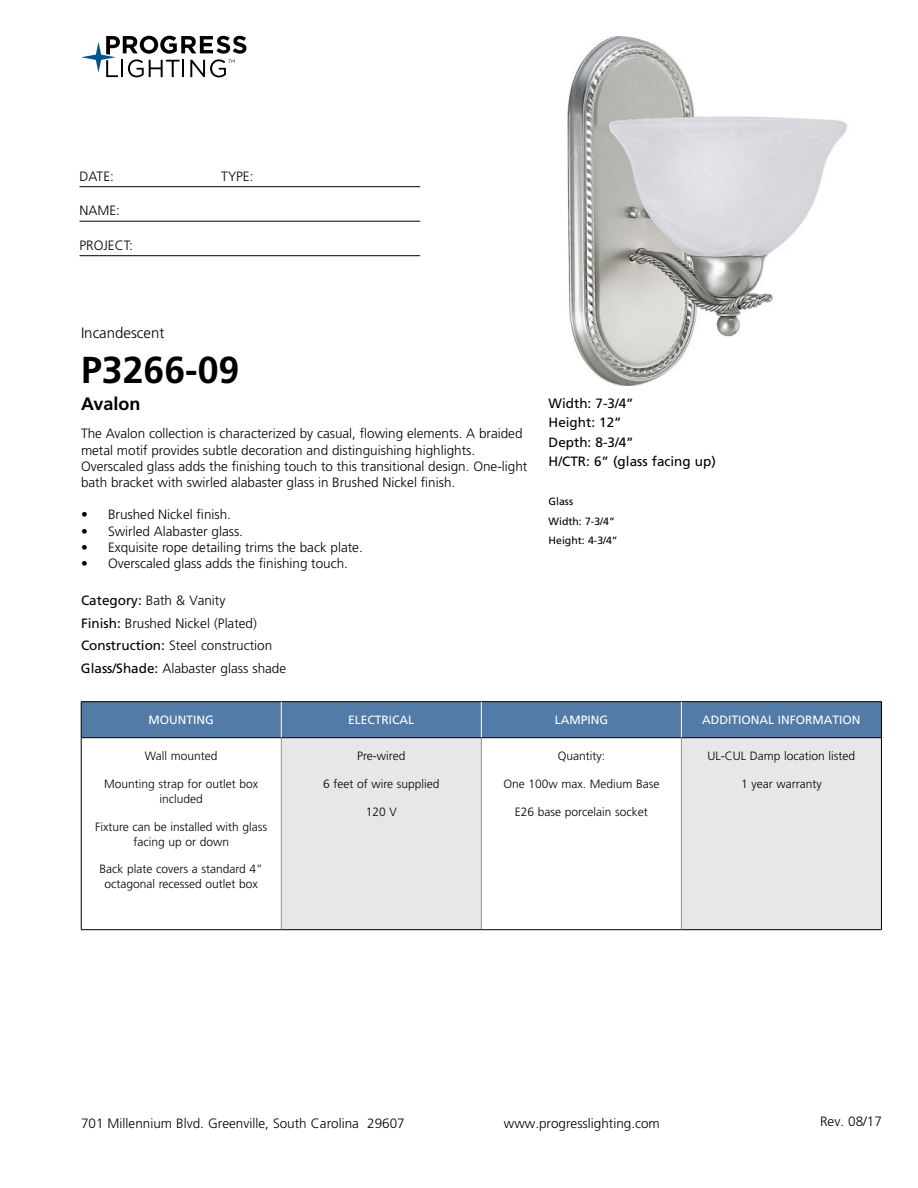
<style>
.page{position:relative;width:918px;height:1188px;background:#fff}
.page>*{position:absolute;margin:0;border:0;box-sizing:border-box;transform-origin:0 0}
.t1{font:700 37.5px "Frutiger LT Std";color:#000}
.t2{font:700 18px "Frutiger LT Std";color:#000}
.t3{font:300 15px "Frutiger LT Std";color:#000}
.t4{font:300 13.5px/16.2px "Frutiger LT Std";color:#000}
.t5{font:13.5px/19.5px "Frutiger LT Std";color:#000}
.t6{font:300 12px/15px "Frutiger LT Std";color:#000;text-align:center}
.t7{font:12px "Frutiger LT Std";color:#fff}
.t8{font:10.5px/19.5px "Frutiger LT Std";color:#000}
.s1{font-weight:400}
</style>
<div class="page">
<svg style="left:81px;top:36px;width:165px;height:41px"></svg>
<hr style="left:80px;top:186px;width:340px;height:1px;background:#000">
<hr style="left:80px;top:221px;width:340px;height:1px;background:#000">
<hr style="left:80px;top:255px;width:340px;height:1px;background:#000">
<div style="left:82px;top:702px;width:799px;height:35px;background:#527ba8"></div>
<div style="left:281px;top:738px;width:200px;height:192px;background:#e6e7e8"></div>
<div style="left:681px;top:738px;width:200px;height:192px;background:#e6e7e8"></div>
<hr style="left:281px;top:738px;width:1px;height:191px;background:#939598">
<hr style="left:481px;top:738px;width:1px;height:191px;background:#939598">
<hr style="left:681px;top:738px;width:1px;height:191px;background:#939598">
<hr style="left:81px;top:737px;width:200px;height:1px;background:#000">
<hr style="left:281px;top:737px;width:200px;height:1px;background:#000">
<hr style="left:481px;top:737px;width:200px;height:1px;background:#000">
<hr style="left:681px;top:737px;width:200px;height:1px;background:#000">
<hr style="left:81px;top:929px;width:200px;height:1px;background:#000">
<hr style="left:281px;top:929px;width:200px;height:1px;background:#000">
<hr style="left:481px;top:929px;width:200px;height:1px;background:#000">
<hr style="left:681px;top:929px;width:201px;height:1px;background:#000">
<hr style="left:81px;top:701px;width:200px;height:1px;background:#000">
<hr style="left:81px;top:702px;width:1px;height:36px;background:#000">
<hr style="left:281px;top:701px;width:200px;height:1px;background:#000">
<hr style="left:481px;top:701px;width:200px;height:1px;background:#000">
<hr style="left:681px;top:701px;width:201px;height:1px;background:#000">
<hr style="left:881px;top:702px;width:1px;height:36px;background:#000">
<hr style="left:81px;top:738px;width:1px;height:191px;background:#000">
<hr style="left:881px;top:738px;width:1px;height:191px;background:#000">
<hr style="left:281px;top:702px;width:1px;height:35px;background:#fff">
<hr style="left:681px;top:702px;width:1px;height:35px;background:#fff">
<hr style="left:481px;top:702px;width:1px;height:35px;background:#fff">
<img style="left:567px;top:36px;width:280px;height:349px">
<p class="t4" style="left:80px;top:169px;width:36px">DATE:</p>
<p class="t4" style="left:221px;top:169px;width:34px">TYPE:</p>
<p class="t4" style="left:80px;top:204px;width:42px">NAME:</p>
<p class="t4" style="left:80px;top:238px;width:55px">PROJECT:</p>
<p class="t3" style="left:81px;top:327px;width:85px">Incandescent</p>
<h1 class="t1" style="left:81px;top:348px;width:160px">P3266-09</h1>
<h2 class="t2" style="left:81px;top:393px;width:61px">Avalon</h2>
<p class="t4" style="left:81px;top:427px;width:448px">The Avalon collection is characterized by casual, flowing elements. A braided metal motif provides subtle decoration and distinguishing highlights.<br>Overscaled glass adds the finishing touch to this transitional design. One-light bath bracket with swirled alabaster glass in Brushed Nickel finish.</p>
<p class="t4" style="left:81px;top:508px;width:152px">• Brushed Nickel finish.</p>
<p class="t4" style="left:81px;top:524px;width:164px">• Swirled Alabaster glass.</p>
<p class="t4" style="left:81px;top:540px;width:283px">• Exquisite rope detailing trims the back plate.</p>
<p class="t4" style="left:81px;top:556px;width:269px">• Overscaled glass adds the finishing touch.</p>
<p class="t4" style="left:81px;top:591px;width:207px;line-height:22.5px"><span class="s1">Category:</span> Bath &amp; Vanity<br><span class="s1">Finish:</span> Brushed Nickel (Plated)<br><span class="s1">Construction:</span> Steel construction<br><span class="s1">Glass/Shade:</span> Alabaster glass shade</p>
<p class="t7" style="left:149px;top:715px;width:67px">MOUNTING</p>
<p class="t7" style="left:348px;top:715px;width:68px">ELECTRICAL</p>
<p class="t7" style="left:555px;top:715px;width:55px">LAMPING</p>
<p class="t7" style="left:702px;top:715px;width:160px">ADDITIONAL INFORMATION</p>
<p class="t6" style="left:145px;top:749px;width:74px">Wall mounted</p>
<p class="t6" style="left:104px;top:777px;width:156px">Mounting strap for outlet box included</p>
<p class="t6" style="left:95px;top:820px;width:174px">Fixture can be installed with glass facing up or down</p>
<p class="t6" style="left:100px;top:863px;width:165px">Back plate covers a standard 4” octagonal recessed outlet box</p>
<p class="t5" style="left:549px;top:394px;width:169px">Width: 7-3/4”<br>Height: 12”<br>Depth: 8-3/4”<br>H/CTR: 6” (glass facing up)</p>
<p class="t8" style="left:549px;top:492px;width:71px">Glass<br>Width: 7-3/4”<br>Height: 4-3/4”</p>
<p class="t6" style="left:357px;top:749px;width:50px">Pre-wired</p>
<p class="t6" style="left:323px;top:777px;width:118px">6 feet of wire supplied</p>
<p class="t6" style="left:366px;top:805px;width:33px">120 V</p>
<p class="t6" style="left:708px;top:749px;width:149px">UL-CUL Damp location listed</p>
<p class="t6" style="left:741px;top:777px;width:82px">1 year warranty</p>
<p class="t6" style="left:558px;top:749px;width:49px">Quantity:</p>
<p class="t6" style="left:503px;top:777px;width:158px">One 100w max. Medium Base</p>
<p class="t6" style="left:515px;top:805px;width:134px">E26 base porcelain socket</p>
<p class="t4" style="left:81px;top:1116px;width:325px">701 Millennium Blvd. Greenville, South Carolina 29607</p>
<p class="t4" style="left:504px;top:1116px;width:158px">www.progresslighting.com</p>
<p class="t4" style="left:820px;top:1114px;width:63px">Rev. 08/17</p>
</div>
